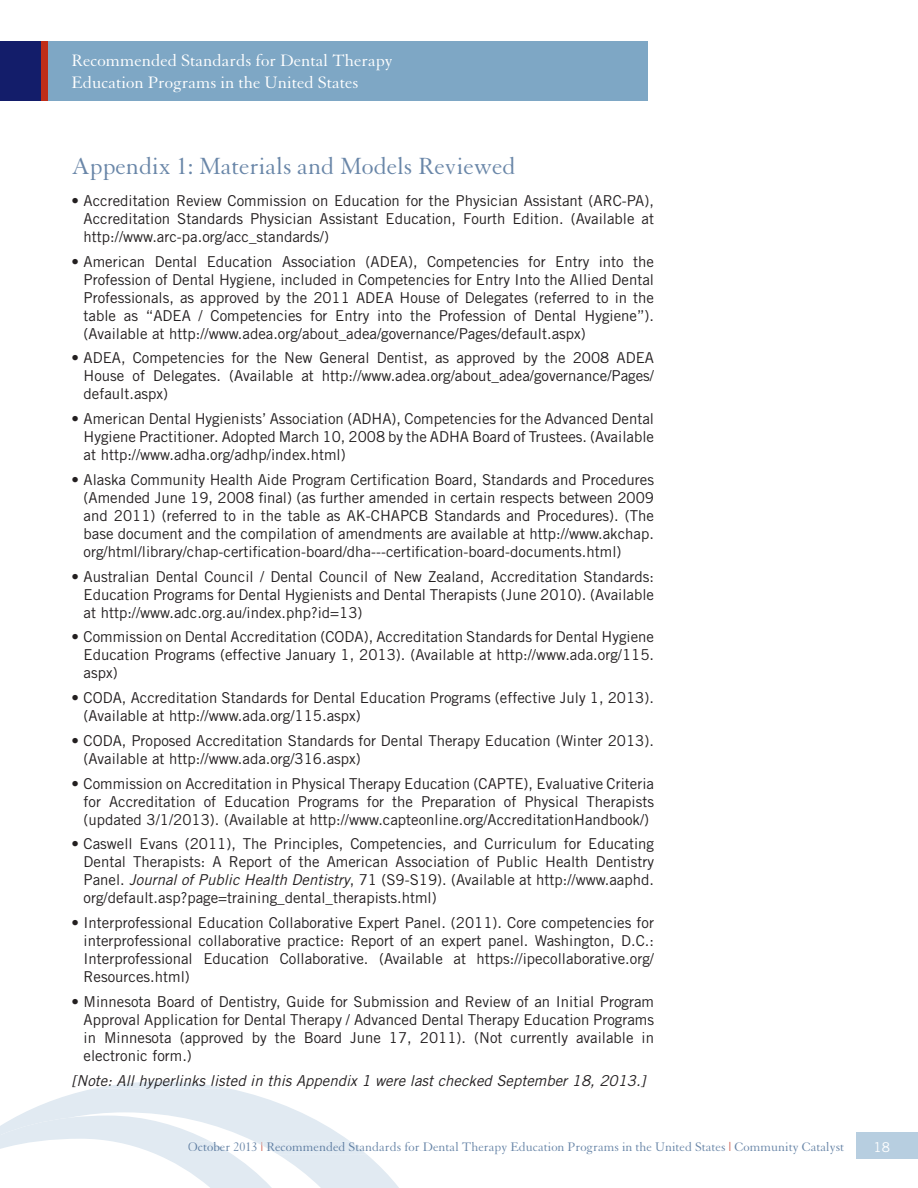
<style>
.page{position:relative;width:918px;height:1188px;background:#fff}
.page>*{position:absolute;margin:0;border:0;box-sizing:border-box;transform-origin:0 0}
.t1{font:25.5px "Granjon";color:#6986a8}
.t2{font:18px/21.6px "Granjon";color:#fff}
.t3{font:15px/18px "Trade Gothic";color:#231f20;text-align:justify}
.t4{font:italic 15px "Trade Gothic";color:#1d1c1f}
.t5{font:13.5px "Granjon";color:#5e7da1}
.t6{font:13.5px "Trade Gothic";color:#fff}
.s1{font-style:italic}
.s2{color:#af2d19}
.s3{color:#c02d19}
.s4{color:#6986a8}
</style>
<div class="page">
<div style="left:0;top:42px;width:648px;height:59px;background:#7ea7c5"></div>
<div style="left:0;top:42px;width:48px;height:59px;background:#c02d19"></div>
<div style="left:0;top:42px;width:40px;height:59px;background:#131d6a"></div>
<div style="left:857px;top:1133px;width:61px;height:26px;background:#b7cee0"></div>
<svg style="left:0;top:1082px;width:399px;height:106px"></svg>
<p class="t2" style="left:72px;top:50px;width:323px">Recommended Standards for Dental Therapy<br>Education Programs in the United States</p>
<h1 class="t1" style="left:72px;top:153px;width:446px">Appendix 1: Materials and Models Reviewed</h1>
<p class="t3" style="left:84px;top:191px;width:572px;text-indent:-12px">• Accreditation Review Commission on Education for the Physician Assistant (ARC-PA), Accreditation Standards Physician Assistant Education, Fourth Edition. (Available at http://www.arc-pa.org/acc_standards/)</p>
<p class="t3" style="left:84px;top:252px;width:572px;text-indent:-12px">• American Dental Education Association (ADEA), Competencies for Entry into the Profession of Dental Hygiene, included in Competencies for Entry Into the Allied Dental Professionals, as approved by the 2011 ADEA House of Delegates (referred to in the table as “ADEA / Competencies for Entry into the Profession of Dental Hygiene”). (Available at http://www.adea.org/about_adea/governance/Pages/default.aspx)</p>
<p class="t3" style="left:84px;top:349px;width:572px;text-indent:-12px">• ADEA, Competencies for the New General Dentist, as approved by the 2008 ADEA House of Delegates. (Available at http://www.adea.org/about_adea/governance/Pages/ default.aspx)</p>
<p class="t3" style="left:84px;top:410px;width:572px;text-indent:-12px">• American Dental Hygienists’ Association (ADHA), Competencies for the Advanced Dental Hygiene Practitioner. Adopted March 10, 2008 by the ADHA Board of Trustees. (Available at http://www.adha.org/adhp/index.html)</p>
<p class="t3" style="left:84px;top:470px;width:572px;text-indent:-12px">• Alaska Community Health Aide Program Certification Board, Standards and Procedures (Amended June 19, 2008 final) (as further amended in certain respects between 2009 and 2011) (referred to in the table as AK-CHAPCB Standards and Procedures). (The base document and the compilation of amendments are available at http://www.akchap. org/html/library/chap-certification-board/dha---certification-board-documents.html)</p>
<p class="t3" style="left:84px;top:567px;width:572px;text-indent:-12px">• Australian Dental Council / Dental Council of New Zealand, Accreditation Standards:<br>Education Programs for Dental Hygienists and Dental Therapists (June 2010). (Available at http://www.adc.org.au/index.php?id=13)</p>
<p class="t3" style="left:84px;top:628px;width:572px;text-indent:-12px">• Commission on Dental Accreditation (CODA), Accreditation Standards for Dental Hygiene Education Programs (effective January 1, 2013). (Available at http://www.ada.org/115. aspx)</p>
<p class="t3" style="left:84px;top:689px;width:572px;text-indent:-12px">• CODA, Accreditation Standards for Dental Education Programs (effective July 1, 2013). (Available at http://www.ada.org/115.aspx)</p>
<p class="t3" style="left:84px;top:731px;width:572px;text-indent:-12px">• CODA, Proposed Accreditation Standards for Dental Therapy Education (Winter 2013). (Available at http://www.ada.org/316.aspx)</p>
<p class="t3" style="left:84px;top:774px;width:572px;text-indent:-12px">• Commission on Accreditation in Physical Therapy Education (CAPTE), Evaluative Criteria for Accreditation of Education Programs for the Preparation of Physical Therapists (updated 3/1/2013). (Available at http://www.capteonline.org/AccreditationHandbook/)</p>
<p class="t3" style="left:84px;top:835px;width:572px;text-indent:-12px">• Caswell Evans (2011), The Principles, Competencies, and Curriculum for Educating Dental Therapists: A Report of the American Association of Public Health Dentistry Panel. <span class="s1">Journal of Public Health Dentistry</span>, 71 (S9-S19). (Available at http://www.aaphd. org/default.asp?page=training_dental_therapists.html)</p>
<p class="t3" style="left:84px;top:914px;width:572px;text-indent:-12px">• Interprofessional Education Collaborative Expert Panel. (2011). Core competencies for interprofessional collaborative practice: Report of an expert panel. Washington, D.C.:<br>Interprofessional Education Collaborative. (Available at https://ipecollaborative.org/ Resources.html)</p>
<p class="t3" style="left:84px;top:992px;width:572px;text-indent:-12px">• Minnesota Board of Dentistry, Guide for Submission and Review of an Initial Program Approval Application for Dental Therapy / Advanced Dental Therapy Education Programs in Minnesota (approved by the Board June 17, 2011). (Not currently available in electronic form.)</p>
<p class="t4" style="left:72px;top:1071px;width:577px">[Note: All hyperlinks listed in this Appendix 1 were last checked September 18, 2013.]</p>
<p class="t5" style="left:188px;top:1140px;width:658px">October 2013 <span class="s2">|</span> Recommended Standards for Dental Therapy Education Programs in the United States <span class="s3">|</span> <span class="s4">Community Catalyst</span></p>
<p class="t6" style="left:874px;top:1139px;width:18px">18</p>
</div>
